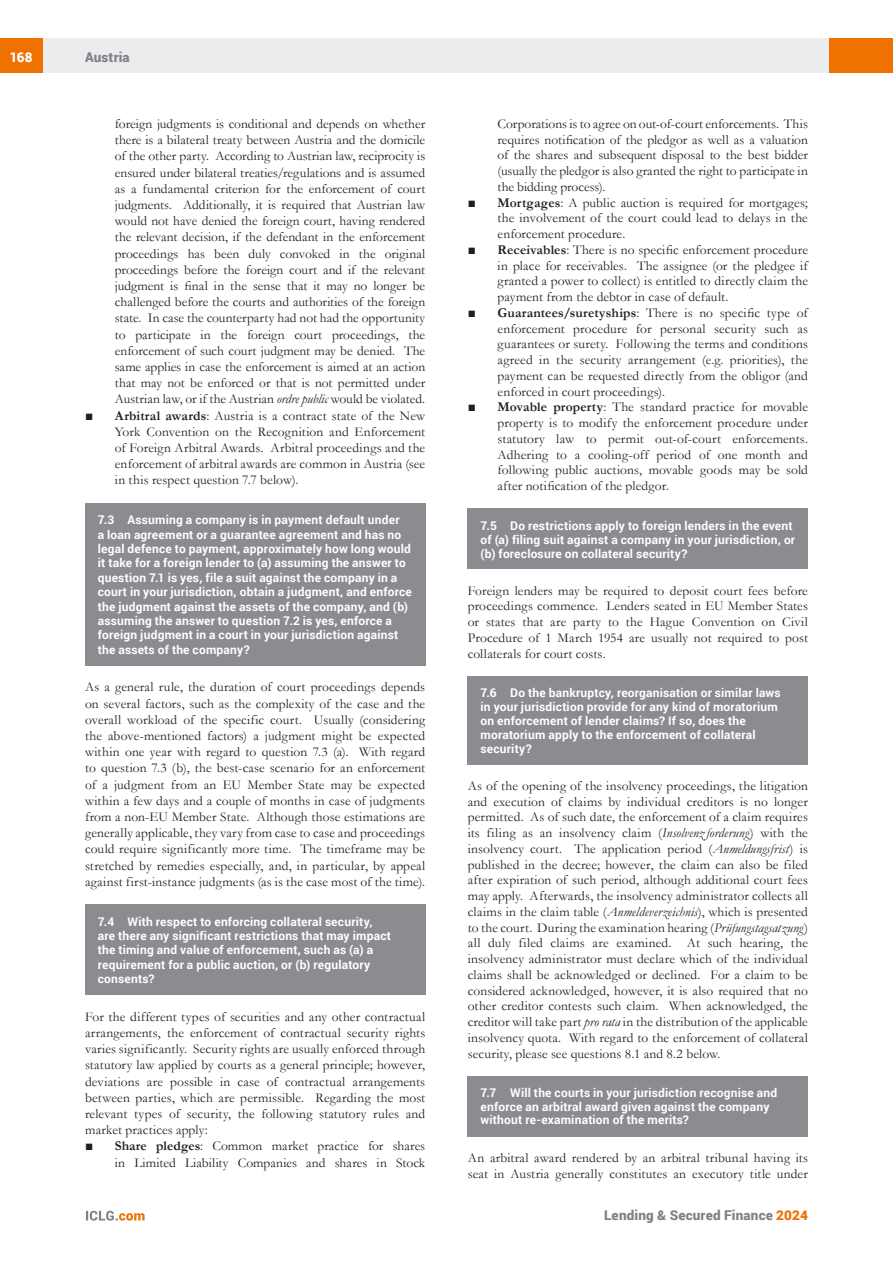
<style>
.page{position:relative;width:893px;height:1263px;background:#fff}
.page>*{position:absolute;margin:0;border:0;box-sizing:border-box;transform-origin:0 0}
.t1{font:13.5px/16.2px "Garamond";letter-spacing:.005em;color:#231f20;text-align:justify}
.t2{font:900 13.5px "Roboto";letter-spacing:.015em;color:#808285}
.t3{font:900 13.5px "Roboto";color:#fff}
.t4{font:700 12px/14.4px "Roboto";letter-spacing:.015em;color:#fff}
.s1{font-style:italic}
.s2{font-weight:700}
.s3{color:#ef7100}
</style>
<div class="page">
<div style="left:43px;top:38px;width:786px;height:34px;background:#ececee"></div>
<div style="left:0;top:38px;width:43px;height:34px;background:#ef7100"></div>
<div style="left:829px;top:38px;width:64px;height:34px;background:#ef7100"></div>
<svg style="left:86px;top:1211px;width:59px;height:9px"></svg>
<div style="left:468px;top:509px;width:340px;height:60px;background:#8a8c8f"></div>
<div style="left:468px;top:676px;width:340px;height:89px;background:#8a8c8f"></div>
<div style="left:468px;top:1076px;width:340px;height:60px;background:#8a8c8f"></div>
<div style="left:85px;top:503px;width:340px;height:163px;background:#8a8c8f"></div>
<div style="left:85px;top:904px;width:340px;height:91px;background:#8a8c8f"></div>
<p class="t3" style="left:10px;top:48px;width:25px">168</p>
<p class="t2" style="left:85px;top:48px;width:46px">Austria</p>
<p class="t1" style="left:115px;top:115px;width:312px">foreign judgments is conditional and depends on whether there is a bilateral treaty between Austria and the domicile of the other party. According to Austrian law, reciprocity is ensured under bilateral treaties/regulations and is assumed as a fundamental criterion for the enforcement of court judgments. Additionally, it is required that Austrian law would not have denied the foreign court, having rendered the relevant decision, if the defendant in the enforcement proceedings has been duly convoked in the original proceedings before the foreign court and if the relevant judgment is final in the sense that it may no longer be challenged before the courts and authorities of the foreign state. In case the counterparty had not had the opportunity to participate in the foreign court proceedings, the enforcement of such court judgment may be denied. The same applies in case the enforcement is aimed at an action that may not be enforced or that is not permitted under Austrian law, or if the Austrian <span class="s1">ordre public</span> would be violated.</p>
<p class="t1" style="left:115px;top:407px;width:312px;text-indent:-30px">■ <span class="s2">Arbitral awards</span>: Austria is a contract state of the New York Convention on the Recognition and Enforcement of Foreign Arbitral Awards. Arbitral proceedings and the enforcement of arbitral awards are common in Austria (see in this respect question 7.7 below).</p>
<p class="t4" style="left:98px;top:512px;width:316px">7.3 Assuming a company is in payment default under<br>a loan agreement or a guarantee agreement and has no legal defence to payment, approximately how long would it take for a foreign lender to (a) assuming the answer to question 7.1 is yes, file a suit against the company in a court in your jurisdiction, obtain a judgment, and enforce the judgment against the assets of the company, and (b) assuming the answer to question 7.2 is yes, enforce a foreign judgment in a court in your jurisdiction against the assets of the company?</p>
<p class="t1" style="left:85px;top:679px;width:342px">As a general rule, the duration of court proceedings depends on several factors, such as the complexity of the case and the overall workload of the specific court. Usually (considering the above-mentioned factors) a judgment might be expected within one year with regard to question 7.3 (a). With regard to question 7.3 (b), the best-case scenario for an enforcement of a judgment from an EU Member State may be expected within a few days and a couple of months in case of judgments from a non-EU Member State. Although those estimations are generally applicable, they vary from case to case and proceedings could require significantly more time. The timeframe may be stretched by remedies especially, and, in particular, by appeal against first-instance judgments (as is the case most of the time).</p>
<p class="t4" style="left:98px;top:914px;width:295px">7.4 With respect to enforcing collateral security, are there any significant restrictions that may impact the timing and value of enforcement, such as (a) a requirement for a public auction, or (b) regulatory consents?</p>
<p class="t1" style="left:85px;top:1008px;width:342px">For the different types of securities and any other contractual arrangements, the enforcement of contractual security rights varies significantly. Security rights are usually enforced through statutory law applied by courts as a general principle; however, deviations are possible in case of contractual arrangements between parties, which are permissible. Regarding the most relevant types of security, the following statutory rules and market practices apply:</p>
<p class="t1" style="left:85px;top:1138px;width:342px;text-align:right">■ <span class="s2">Share pledges</span>: Common market practice for shares in Limited Liability Companies and shares in Stock</p>
<p class="t1" style="left:497px;top:115px;width:312px;line-height:15.8px">Corporations is to agree on out-of-court enforcements. This requires notification of the pledgor as well as a valuation of the shares and subsequent disposal to the best bidder (usually the pledgor is also granted the right to participate in the bidding process).</p>
<p class="t1" style="left:497px;top:194px;width:312px;line-height:15.8px;text-indent:-30px">■ <span class="s2">Mortgages</span>: A public auction is required for mortgages; the involvement of the court could lead to delays in the enforcement procedure.</p>
<p class="t1" style="left:497px;top:241px;width:312px;line-height:15.8px;text-indent:-30px">■ <span class="s2">Receivables</span>: There is no specific enforcement procedure in place for receivables. The assignee (or the pledgee if granted a power to collect) is entitled to directly claim the payment from the debtor in case of default.</p>
<p class="t1" style="left:497px;top:304px;width:312px;line-height:15.8px;text-indent:-30px">■ <span class="s2">Guarantees/suretyships</span>: There is no specific type of enforcement procedure for personal security such as guarantees or surety. Following the terms and conditions agreed in the security arrangement (e.g. priorities), the payment can be requested directly from the obligor (and enforced in court proceedings).</p>
<p class="t1" style="left:497px;top:399px;width:312px;line-height:15.8px;text-indent:-30px">■ <span class="s2">Movable property</span>: The standard practice for movable property is to modify the enforcement procedure under statutory law to permit out-of-court enforcements.<br>Adhering to a cooling-off period of one month and following public auctions, movable goods may be sold after notification of the pledgor.</p>
<p class="t4" style="left:480px;top:518px;width:316px;line-height:14px">7.5 Do restrictions apply to foreign lenders in the event of (a) filing suit against a company in your jurisdiction, or (b) foreclosure on collateral security?</p>
<p class="t1" style="left:468px;top:582px;width:342px;line-height:15.8px">Foreign lenders may be required to deposit court fees before proceedings commence. Lenders seated in EU Member States or states that are party to the Hague Convention on Civil Procedure of 1 March 1954 are usually not required to post collaterals for court costs.</p>
<p class="t4" style="left:480px;top:685px;width:302px;line-height:14px">7.6 Do the bankruptcy, reorganisation or similar laws in your jurisdiction provide for any kind of moratorium on enforcement of lender claims? If so, does the moratorium apply to the enforcement of collateral security?</p>
<p class="t1" style="left:468px;top:777px;width:342px;line-height:15.8px">As of the opening of the insolvency proceedings, the litigation and execution of claims by individual creditors is no longer permitted. As of such date, the enforcement of a claim requires its filing as an insolvency claim (<span class="s1">Insolvenz forderung</span>) with the insolvency court. The application period (<span class="s1">Anmeldungsfrist</span>) is published in the decree; however, the claim can also be filed after expiration of such period, although additional court fees may apply. Afterwards, the insolvency administrator collects all claims in the claim table (<span class="s1">Anmeldeverzeichnis</span>), which is presented to the court. During the examination hearing (<span class="s1">Prüfungstagsatzung</span>) all duly filed claims are examined. At such hearing, the insolvency administrator must declare which of the individual claims shall be acknowledged or declined. For a claim to be considered acknowledged, however, it is also required that no other creditor contests such claim. When acknowledged, the creditor will take part <span class="s1">pro rata</span> in the distribution of the applicable insolvency quota. With regard to the enforcement of collateral security, please see questions 8.1 and 8.2 below.</p>
<p class="t4" style="left:480px;top:1085px;width:298px;line-height:13.6px">7.7 Will the courts in your jurisdiction recognise and enforce an arbitral award given against the company without re-examination of the merits?</p>
<p class="t1" style="left:468px;top:1149px;width:342px">An arbitral award rendered by an arbitral tribunal having its seat in Austria generally constitutes an executory title under</p>
<p class="t2" style="left:604px;top:1206px;width:205px">Lending &amp; Secured Finance <span class="s3">2024</span></p>
</div>
